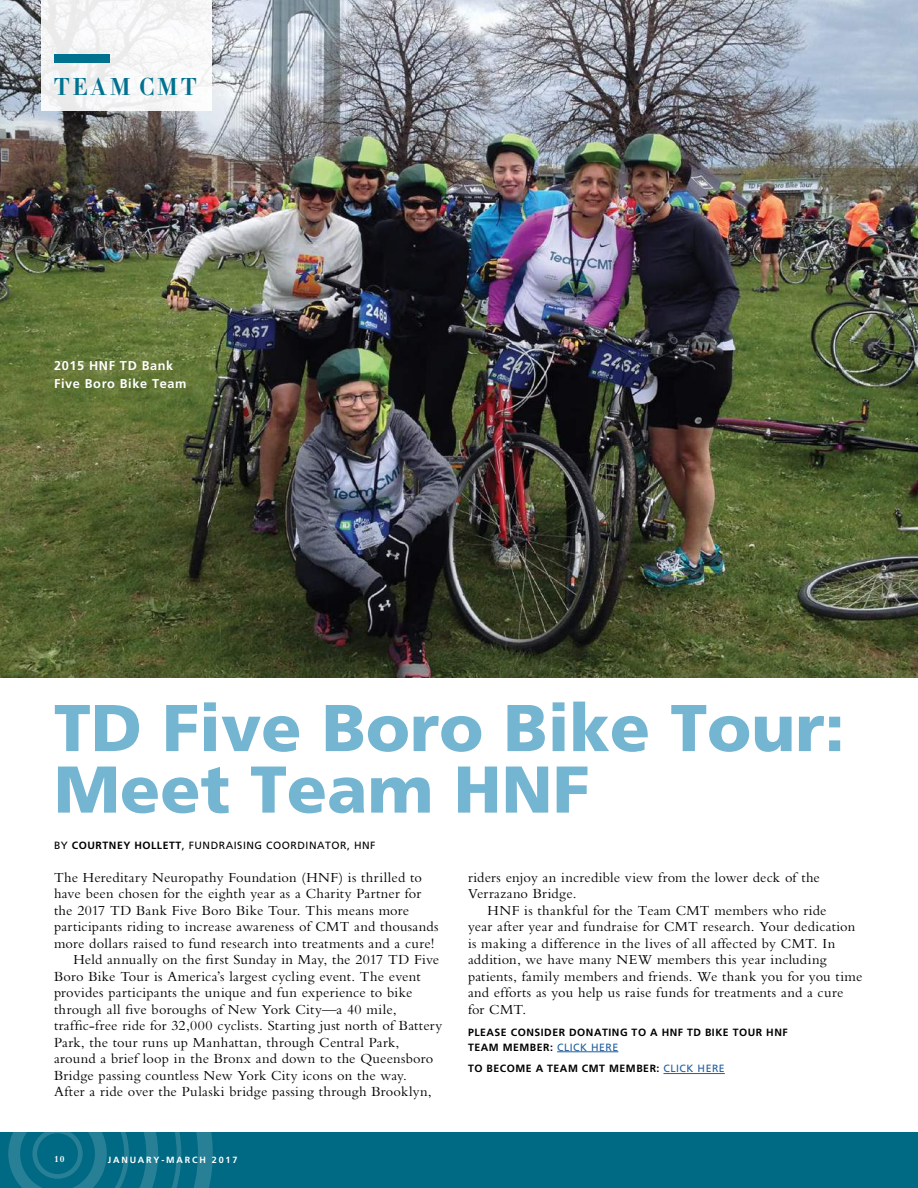
<style>
.page{position:relative;width:918px;height:1188px;background:#fff}
.page>*{position:absolute;margin:0;border:0;box-sizing:border-box;transform-origin:0 0}
.t1{font:900 66px/61.5px "Frutiger";color:#74b5d1}
.t2{font:700 24px "Didot HTF 06";letter-spacing:.13em;color:#00728f}
.t3{font:13.5px/16.5px "Bembo M Rmn";letter-spacing:.015em;color:#000}
.t4{font:700 12.75px/18px "Frutiger";letter-spacing:.05em;color:#fff}
.t5{font:700 10.5px/15px "Frutiger";letter-spacing:.05em;color:#000}
.t6{font:10.5px "Frutiger";letter-spacing:.05em;color:#000}
.t7{font:700 9px "Frutiger";letter-spacing:.2em;color:#fff}
.t8{font:9px "Bembo M Bld";color:#fff}
.s1{font-weight:700}
.s2{font-weight:400;color:#215e9e}
</style>
<div class="page">
<img style="left:0;top:0;width:918px;height:677px">
<hr style="left:557px;top:1052px;width:61px;height:1px;background:#215e9e">
<hr style="left:663px;top:1073px;width:62px;height:1px;background:#215e9e">
<div style="left:41px;top:0;width:171px;height:111px;background:#f6f6f7"></div>
<div style="left:54px;top:54px;width:56px;height:9px;background:#00728f"></div>
<div style="left:0;top:1133px;width:918px;height:55px;background:#006983"></div>
<svg style="left:8px;top:1133px;width:205px;height:55px"></svg>
<h2 class="t2" style="left:54px;top:71px;width:144px">TEAM CMT</h2>
<p class="t4" style="left:54px;top:356px;width:134px">2015 HNF TD Bank<br>Five Boro Bike Team</p>
<h1 class="t1" style="left:54px;top:696px;width:792px">TD Five Boro Bike Tour:<br>Meet Team HNF</h1>
<p class="t6" style="left:54px;top:839px;width:323px">BY <span class="s1">COURTNEY HOLLETT</span>, FUNDRAISING COORDINATOR, HNF</p>
<p class="t3" style="left:54px;top:870px;width:370px">The Hereditary Neuropathy Foundation (HNF) is thrilled to</p>
<p class="t3" style="left:54px;top:887px;width:369px">have been chosen for the eighth year as a Charity Partner for</p>
<p class="t3" style="left:54px;top:903px;width:357px">the 2017 TD Bank Five Boro Bike Tour. This means more</p>
<p class="t3" style="left:54px;top:920px;width:386px">participants riding to increase awareness of CMT and thousands</p>
<p class="t3" style="left:54px;top:936px;width:382px">more dollars raised to fund research into treatments and a cure!</p>
<p class="t3" style="left:73px;top:953px;width:367px">Held annually on the first Sunday in May, the 2017 TD Five</p>
<p class="t3" style="left:54px;top:969px;width:368px">Boro Bike Tour is America’s largest cycling event. The event</p>
<p class="t3" style="left:54px;top:986px;width:360px">provides participants the unique and fun experience to bike</p>
<p class="t3" style="left:54px;top:1002px;width:344px">through all five boroughs of New York City—a 40 mile,</p>
<p class="t3" style="left:54px;top:1019px;width:390px">traffic-free ride for 32,000 cyclists. Starting just north of Battery</p>
<p class="t3" style="left:54px;top:1035px;width:347px">Park, the tour runs up Manhattan, through Central Park,</p>
<p class="t3" style="left:54px;top:1052px;width:381px">around a brief loop in the Bronx and down to the Queensboro</p>
<p class="t3" style="left:54px;top:1068px;width:355px">Bridge passing countless New York City icons on the way.</p>
<p class="t3" style="left:54px;top:1085px;width:379px">After a ride over the Pulaski bridge passing through Brooklyn,</p>
<p class="t8" style="left:54px;top:1153px;width:12px">10</p>
<p class="t7" style="left:108px;top:1155px;width:131px">JANUARY-MARCH 2017</p>
<p class="t3" style="left:468px;top:870px;width:353px">riders enjoy an incredible view from the lower deck of the<br>Verrazano Bridge.</p>
<p class="t3" style="left:468px;top:903px;width:396px;text-indent:19px">HNF is thankful for the Team CMT members who ride<br>year after year and fundraise for CMT research. Your dedication is making a difference in the lives of all affected by CMT. In addition, we have many NEW members this year including patients, family members and friends. We thank you for you time and efforts as you help us raise funds for treatments and a cure for CMT.</p>
<p class="t5" style="left:468px;top:1025px;width:321px">PLEASE CONSIDER DONATING TO A HNF TD BIKE TOUR HNF<br>TEAM MEMBER: <span class="s2">CLICK HERE</span></p>
<p class="t5" style="left:468px;top:1061px;width:258px">TO BECOME A TEAM CMT MEMBER: <span class="s2">CLICK HERE</span></p>
</div>
